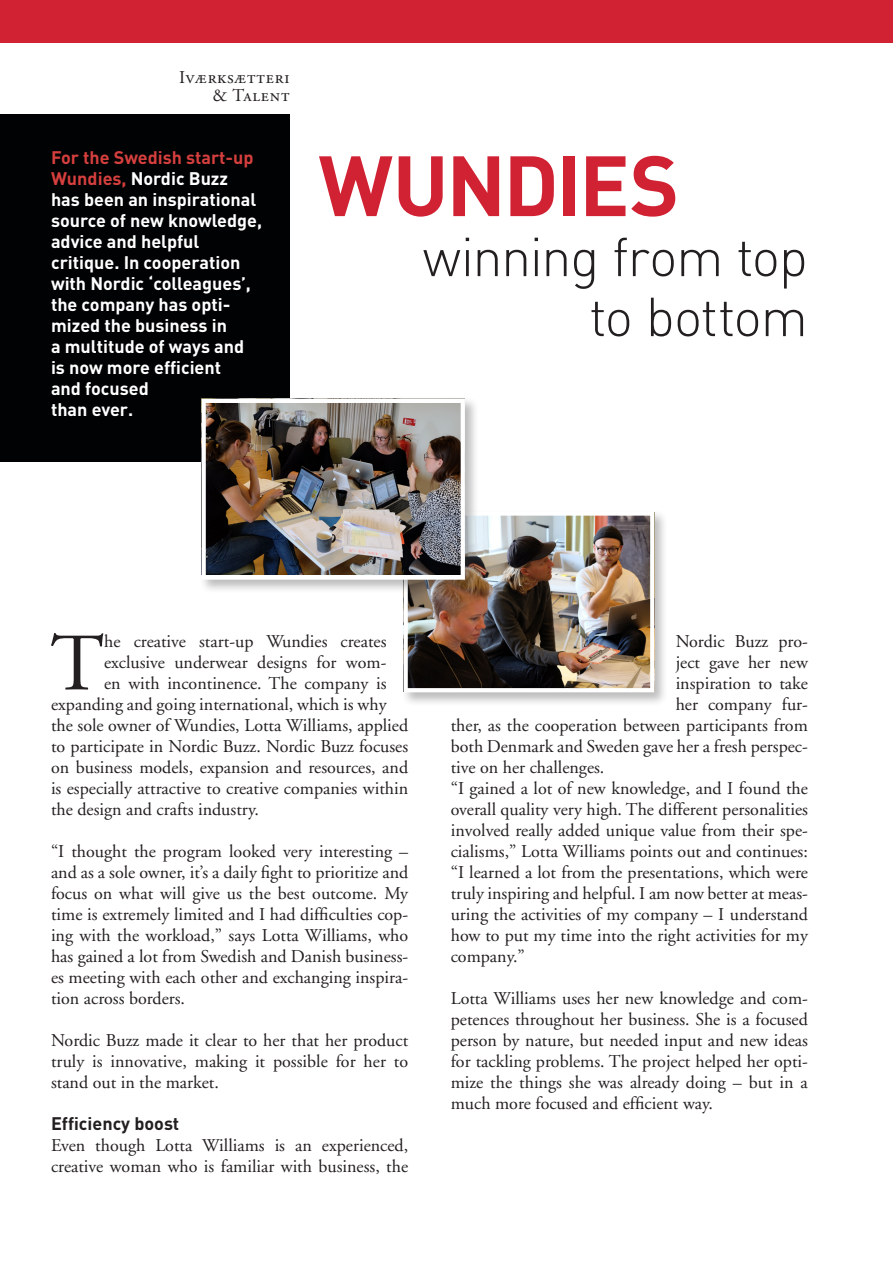
<style>
.page{position:relative;width:893px;height:1263px;background:#fff}
.page>*{position:absolute;margin:0;border:0;box-sizing:border-box;transform-origin:0 0}
.Rubrik_56_pt{font:700 84px "DIN";letter-spacing:-.03em;color:#d12233}
.Brød_uncial{font:81.3px "Adobe Garamond";color:#231f20}
.Rubrik_56_pt-2{font:300 54px "DIN";letter-spacing:-.025em;color:#231f20}
.Brødtekst_pos{font:18px/21px "Adobe Garamond";color:#231f20;text-align:justify}
.Brød_uncial-2{font:18px "Adobe Garamond";color:#231f20}
.Underrubrik{font:700 18px/21px "DIN";color:#fff}
.Toptekst{font:18px/18px "Adobe Garamond Regular SC";letter-spacing:.05em;color:#231f20;text-align:right}
.Brødtekst_pos-2{font:700 18px "DIN";color:#231f20}
.s1{font-family:"Adobe Garamond"}
.s2{color:#d53f3e}
</style>
<div class="page">
<div style="left:0;top:114px;width:289px;height:348px;background:#010203"></div>
<div style="left:0;top:0;width:893px;height:43px;background:#d12233"></div>
<div style="left:401px;top:509px;width:268px;height:197px;background:#231f20;opacity:.3"></div>
<img style="left:408px;top:516px;width:241px;height:171px">
<div style="left:403px;top:511px;width:251px;height:181px;border:4px solid #fff"></div>
<div style="left:199px;top:396px;width:280px;height:198px;background:#231f20;opacity:.3"></div>
<img style="left:207px;top:404px;width:253px;height:170px">
<div style="left:202px;top:399px;width:263px;height:181px;border:4px solid #fff"></div>
<p class="Toptekst" style="left:179px;top:69px;width:112px">Iværksætteri <span class="s1">&amp;</span> Talent</p>
<p class="Underrubrik" style="left:51px;top:146px;width:212px"><span class="s2">For the Swedish start-up<br>Wundies,</span> Nordic Buzz<br>has been an inspirational source of new knowledge, advice and helpful critique. In cooperation with Nordic ‘colleagues’, the company has opti&shy;mized the business in<br>a multitude of ways and is now more efficient<br>and focused<br>than ever.</p>
<p class="Rubrik_56_pt" style="left:318px;top:131px;width:362px">WUNDIES</p>
<p class="Rubrik_56_pt-2" style="left:423px;top:223px;width:387px">winning from top</p>
<p class="Rubrik_56_pt-2" style="left:589px;top:283px;width:220px">to bottom</p>
<p class="Brød_uncial" style="left:50px;top:620px;width:55px">T</p>
<p class="Brød_uncial-2" style="left:104px;top:632px;width:284px">he creative start-up Wundies creates</p>
<p class="Brød_uncial-2" style="left:104px;top:653px;width:284px">exclusive underwear designs for wom-</p>
<p class="Brød_uncial-2" style="left:104px;top:674px;width:284px">en with incontinence. The company is</p>
<p class="Brød_uncial-2" style="left:51px;top:695px;width:337px">expanding and going international, which is why</p>
<p class="Brød_uncial-2" style="left:51px;top:716px;width:359px">the sole owner of Wundies, Lotta Williams, applied</p>
<p class="Brød_uncial-2" style="left:51px;top:737px;width:359px">to participate in Nordic Buzz. Nordic Buzz focuses</p>
<p class="Brød_uncial-2" style="left:51px;top:758px;width:359px">on business models, expansion and resources, and</p>
<p class="Brød_uncial-2" style="left:51px;top:779px;width:359px">is especially attractive to creative companies within</p>
<p class="Brød_uncial-2" style="left:51px;top:800px;width:209px">the design and crafts industry.</p>
<p class="Brødtekst_pos" style="left:51px;top:842px;width:359px">“I thought the program looked very interesting – and as a sole owner, it’s a daily fight to prioritize and focus on what will give us the best outcome. My time is extremely limited and I had difficulties cop&shy;ing with the workload,” says Lotta Williams, who has gained a lot from Swedish and Danish business&shy;es meeting with each other and exchanging inspira&shy;tion across borders.</p>
<p class="Brødtekst_pos" style="left:51px;top:1031px;width:359px">Nordic Buzz made it clear to her that her product truly is innovative, making it possible for her to stand out in the market.</p>
<p class="Brødtekst_pos-2" style="left:51px;top:1112px;width:130px">Efficiency boost</p>
<p class="Brødtekst_pos" style="left:51px;top:1136px;width:359px">Even though Lotta Williams is an experienced, creative woman who is familiar with business, the</p>
<p class="Brødtekst_pos" style="left:676px;top:632px;width:134px">Nordic Buzz pro-</p>
<p class="Brødtekst_pos" style="left:676px;top:653px;width:134px">ject gave her new</p>
<p class="Brødtekst_pos" style="left:676px;top:674px;width:134px">inspiration to take</p>
<p class="Brødtekst_pos" style="left:676px;top:695px;width:134px">her company fur-</p>
<p class="Brødtekst_pos" style="left:451px;top:716px;width:359px">ther, as the cooperation between participants from</p>
<p class="Brødtekst_pos" style="left:451px;top:737px;width:359px">both Denmark and Sweden gave her a fresh perspec-</p>
<p class="Brødtekst_pos" style="left:451px;top:758px;width:155px">tive on her challenges.</p>
<p class="Brødtekst_pos" style="left:451px;top:779px;width:359px">“I gained a lot of new knowledge, and I found the overall quality very high. The different personalities involved really added unique value from their spe&shy;cialisms,” Lotta Williams points out and continues: “I learned a lot from the presentations, which were truly inspiring and helpful. I am now better at meas&shy;uring the activities of my company – I understand how to put my time into the right activities for my company.”</p>
<p class="Brødtekst_pos" style="left:451px;top:989px;width:359px">Lotta Williams uses her new knowledge and com&shy;petences throughout her business. She is a focused person by nature, but needed input and new ideas for tackling problems. The project helped her opti&shy;mize the things she was already doing – but in a much more focused and efficient way.</p>
</div>
